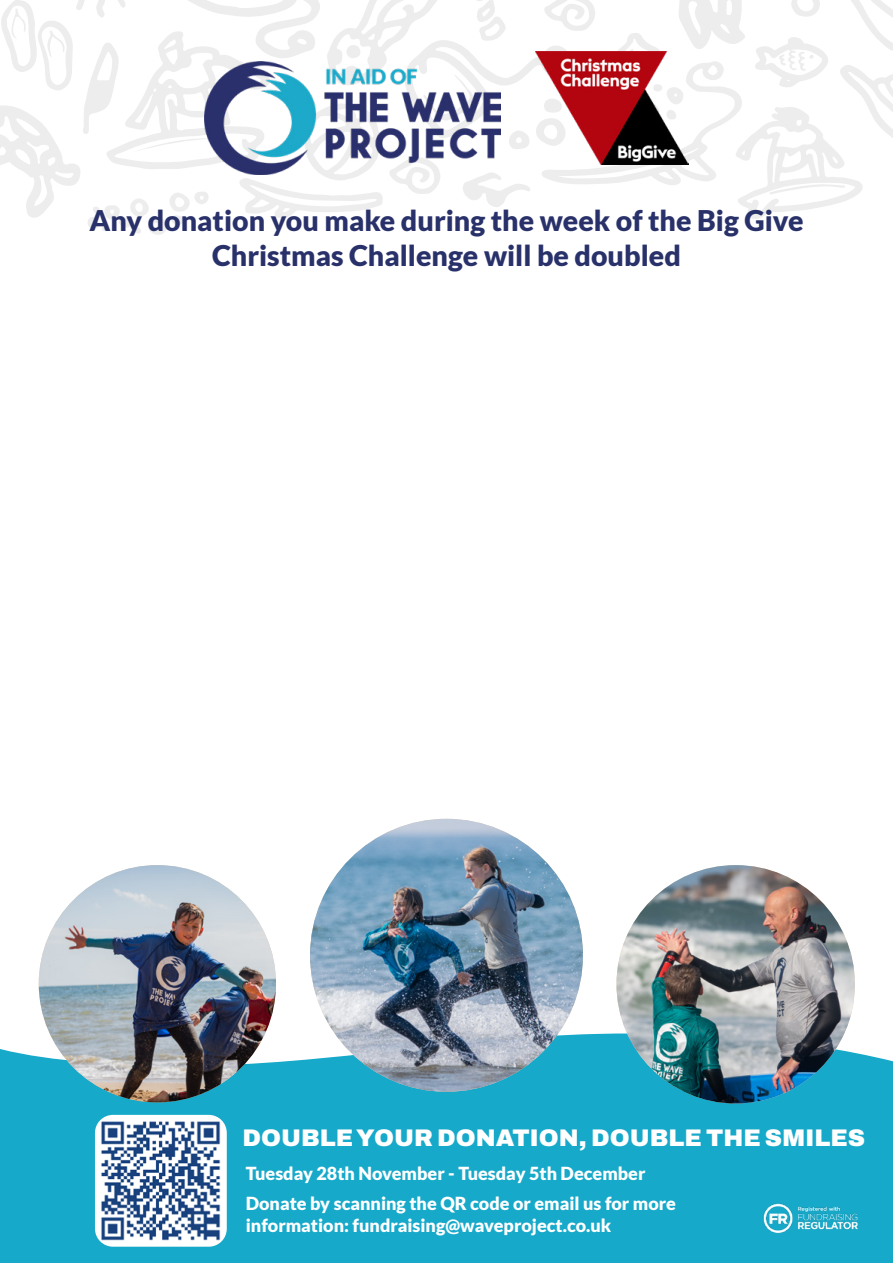
<style>
.page{position:relative;width:893px;height:1263px;background:#fff}
.page>*{position:absolute;margin:0;border:0;box-sizing:border-box;transform-origin:0 0}
.t1{font:900 28.5px/34.2px "Lato";color:#29316a;text-align:center}
.t2{font:600 24px "Archivo";color:#fff}
.t3{font:900 18px/30px "Lato";color:#fff}
</style>
<div class="page">
<div style="left:0;top:1031px;width:893px;height:232px;background:#17a9ca"></div>
<svg style="left:0;top:0;width:893px;height:235px"></svg>
<img style="left:204px;top:61px;width:296px;height:113px">
<img style="left:310px;top:819px;width:273px;height:273px;border-radius:136px">
<img style="left:39px;top:865px;width:237px;height:237px;border-radius:119px">
<img style="left:616px;top:865px;width:239px;height:238px;border-radius:119px">
<img style="left:756px;top:1195px;width:110px;height:47px">
<img style="left:536px;top:51px;width:153px;height:114px">
<img style="left:95px;top:1115px;width:132px;height:132px">
<h1 class="t1" style="left:89px;top:203px;width:716px">Any donation you make during the week of the Big Give<br>Christmas Challenge will be doubled</h1>
<h2 class="t2" style="left:242px;top:1120px;width:624px">DOUBLE YOUR DONATION, DOUBLE THE SMILES</h2>
<p class="t3" style="left:246px;top:1158px;width:432px">Tuesday 28th November - Tuesday 5th December<br>Donate by scanning the QR code or email us for more</p>
<p class="t3" style="left:246px;top:1209px;width:367px">information: fundraising@waveproject.co.uk</p>
</div>
